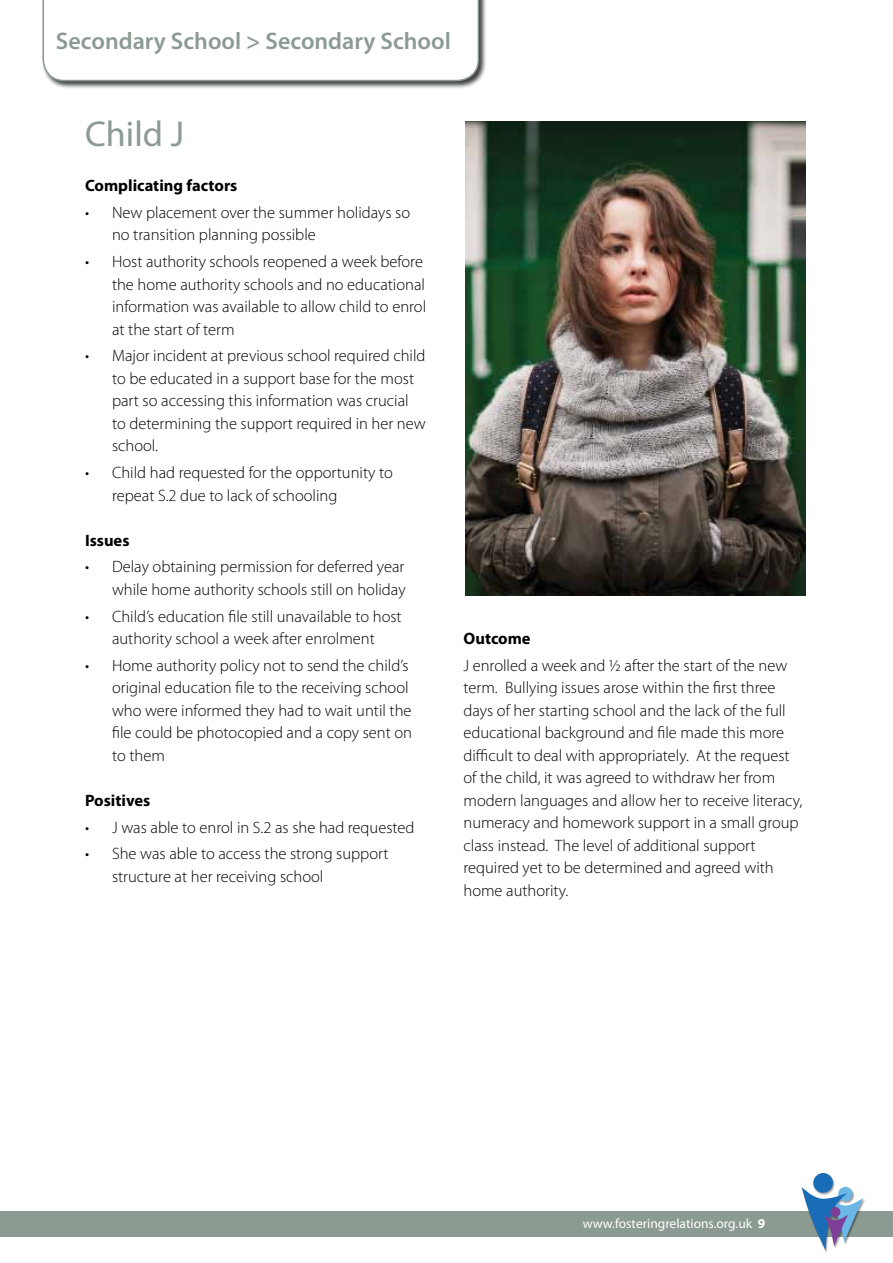
<style>
.page{position:relative;width:893px;height:1263px;background:#fff}
.page>*{position:absolute;margin:0;border:0;box-sizing:border-box;transform-origin:0 0}
.t1{font:36px "Myriad Pro";color:#8b9b92}
.t2{font:600 24px "Myriad Pro";color:#8b9b92}
.t3{font:300 16.5px/22.5px "Myriad Pro";color:#000}
.t4{font:700 16.5px "Myriad Pro";color:#000}
.t5{font:13.5px "Myriad Pro";color:#fff}
.s1{font-weight:700}
</style>
<div class="page">
<div style="left:0;top:1211px;width:893px;height:26px;background:#8b9b92"></div>
<div style="left:801px;top:1173px;width:64px;height:80px;background:#000;opacity:.39"></div>
<div style="left:813px;top:1173px;width:20px;height:20px;background:#196cb6;border-radius:50%"></div>
<svg style="left:801px;top:1187px;width:62px;height:63px"></svg>
<div style="left:830px;top:1207px;width:10px;height:10px;background:#7f3f98;border-radius:50%"></div>
<div style="left:41px;top:0;width:445px;height:89px;background:#000;opacity:.75"></div>
<svg style="left:42px;top:0;width:438px;height:82px"></svg>
<img style="left:466px;top:121px;width:340px;height:474px">
<h2 class="t2" style="left:56px;top:26px;width:396px">Secondary School &gt; Secondary School</h2>
<h1 class="t1" style="left:85px;top:112px;width:101px">Child J</h1>
<p class="t4" style="left:85px;top:175px;width:154px">Complicating factors</p>
<p class="t3" style="left:112px;top:201px;width:300px;text-indent:-27px">• New placement over the summer holidays so no transition planning possible</p>
<p class="t3" style="left:112px;top:251px;width:316px;text-indent:-27px">• Host authority schools reopened a week before the home authority schools and no educational information was available to allow child to enrol at the start of term</p>
<p class="t3" style="left:112px;top:345px;width:315px;text-indent:-27px">• Major incident at previous school required child to be educated in a support base for the most part so accessing this information was crucial to determining the support required in her new school.</p>
<p class="t3" style="left:112px;top:462px;width:282px;text-indent:-27px">• Child had requested for the opportunity to repeat S.2 due to lack of schooling</p>
<p class="t4" style="left:85px;top:529px;width:46px">Issues</p>
<p class="t3" style="left:85px;top:556px;width:322px;text-align:right">• Delay obtaining permission for deferred year while home authority schools still on holiday</p>
<p class="t3" style="left:85px;top:605px;width:318px;text-align:center">• Child’s education file still unavailable to host authority school a week after enrolment</p>
<p class="t3" style="left:112px;top:654px;width:302px;text-indent:-27px">• Home authority policy not to send the child’s original education file to the receiving school who were informed they had to wait until the file could be photocopied and a copy sent on to them</p>
<p class="t4" style="left:85px;top:790px;width:67px">Positives</p>
<p class="t3" style="left:85px;top:816px;width:331px">• J was able to enrol in S.2 as she had requested</p>
<p class="t3" style="left:112px;top:843px;width:278px;text-indent:-27px">• She was able to access the strong support structure at her receiving school</p>
<p class="t4" style="left:463px;top:628px;width:69px">Outcome</p>
<p class="t3" style="left:463px;top:654px;width:340px">J enrolled a week and ½ after the start of the new term. Bullying issues arose within the first three days of her starting school and the lack of the full educational background and file made this more difficult to deal with appropriately. At the request of the child, it was agreed to withdraw her from modern languages and allow her to receive literacy, numeracy and homework support in a small group class instead. The level of additional support required yet to be determined and agreed with home authority.</p>
<p class="t5" style="left:583px;top:1215px;width:184px">www.fosteringrelations.org.uk <span class="s1">9</span></p>
</div>
